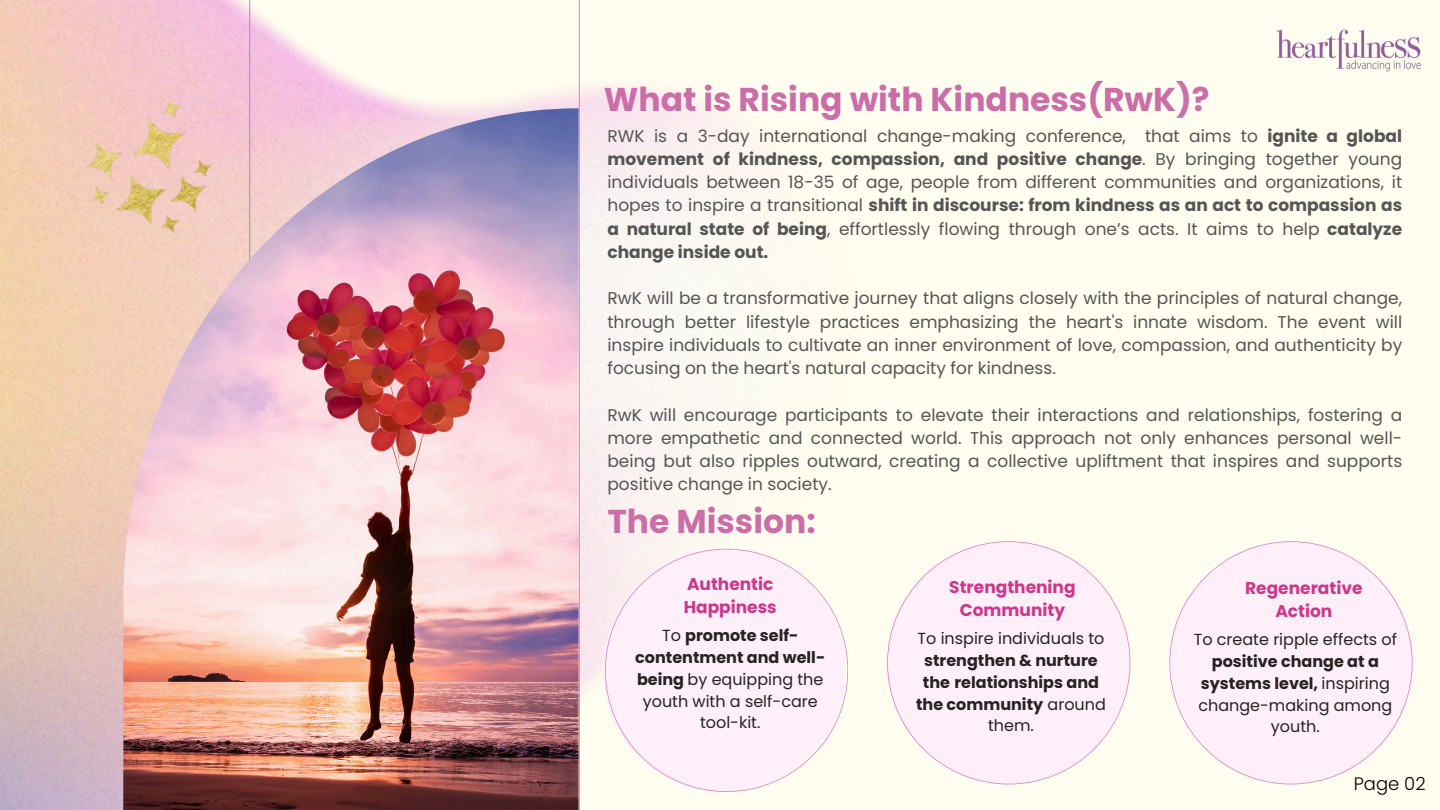
<style>
.page{position:relative;width:1440px;height:810px;background:#fffdef}
.page>*{position:absolute;margin:0;border:0;box-sizing:border-box;transform-origin:0 0}
.t1{font:700 33px "Poppins";color:#cb6ea7}
.t2{font:300 18px "Poppins";color:#000}
.t3{font:17px/23.2px "Poppins";color:#555;text-align:justify}
.t4{font:700 17px/23.2px "Poppins";color:#cc378a;text-align:center}
.t5{font:16px/21.8px "Poppins";color:#262325;text-align:center}
.t6{font:700 16px/21.8px "Poppins";color:#262325;text-align:center}
.s1{font-weight:700}
.s2{font-weight:400}
</style>
<div class="page">
<img style="left:0;top:0;width:1017px;height:810px">
<hr style="left:579px;top:0;width:1px;height:810px;background:#dd80b9">
<hr style="left:249px;top:0;width:1px;height:810px;background:#9e8bd3">
<img style="left:123px;top:108px;width:456px;height:701px">
<img style="left:1276px;top:29px;width:145px;height:43px">
<img style="left:69px;top:96px;width:162px;height:161px">
<svg style="left:605px;top:549px;width:243px;height:243px"></svg>
<svg style="left:887px;top:541px;width:243px;height:243px"></svg>
<svg style="left:1169px;top:541px;width:243px;height:243px"></svg>
<h2 class="t1" style="left:604px;top:76px;width:608px">What is Rising with Kindness(RwK)?</h2>
<p class="t3" style="left:607px;top:124px;width:796px">RWK is a 3-day international change-making conference, that aims to <span class="s1">ignite a global movement of kindness, compassion, and positive change</span>. By bringing together young individuals between 18-35 of age, people from different communities and organizations, it hopes to inspire a transitional <span class="s1">shift in discourse: from kindness as an act to compassion as a natural state of being</span>, effortlessly flowing through one’s acts. It aims to help <span class="s1">catalyze change inside out.</span></p>
<p class="t3" style="left:607px;top:287px;width:796px">RwK will be a transformative journey that aligns closely with the principles of natural change, through better lifestyle practices emphasizing the heart's innate wisdom. The event will inspire individuals to cultivate an inner environment of love, compassion, and authenticity by focusing on the heart's natural capacity for kindness.</p>
<h1 class="t3" style="left:607px;top:403px;width:796px">RwK will encourage participants to elevate their interactions and relationships, fostering a more empathetic and connected world. This approach not only enhances personal well&shy;being but also ripples outward, creating a collective upliftment that inspires and supports positive change in society.</h1>
<h3 class="t1" style="left:607px;top:498px;width:210px">The Mission:</h3>
<h2 class="t4" style="left:684px;top:573px;width:94px;text-align:left">Authentic<br>Happiness</h2>
<h3 class="t5" style="left:635px;top:625px;width:192px">To <span class="s1">promote self&shy;contentment and well&shy;being</span> by equipping the youth with a self-care tool-kit.</h3>
<h2 class="t4" style="left:949px;top:576px;width:128px">Strengthening<br>Community</h2>
<p class="t6" style="left:916px;top:628px;width:191px"><span class="s2">To inspire individuals to </span>strengthen &amp; nurture the relationships and the community <span class="s2">around them.</span></p>
<p class="t4" style="left:1245px;top:577px;width:119px">Regenerative<br>Action</p>
<p class="t5" style="left:1194px;top:629px;width:205px">To create ripple effects of <span class="s1">positive change at a systems level,</span> inspiring change-making among youth.</p>
<h3 class="t2" style="left:1354px;top:771px;width:73px">Page 02</h3>
</div>
